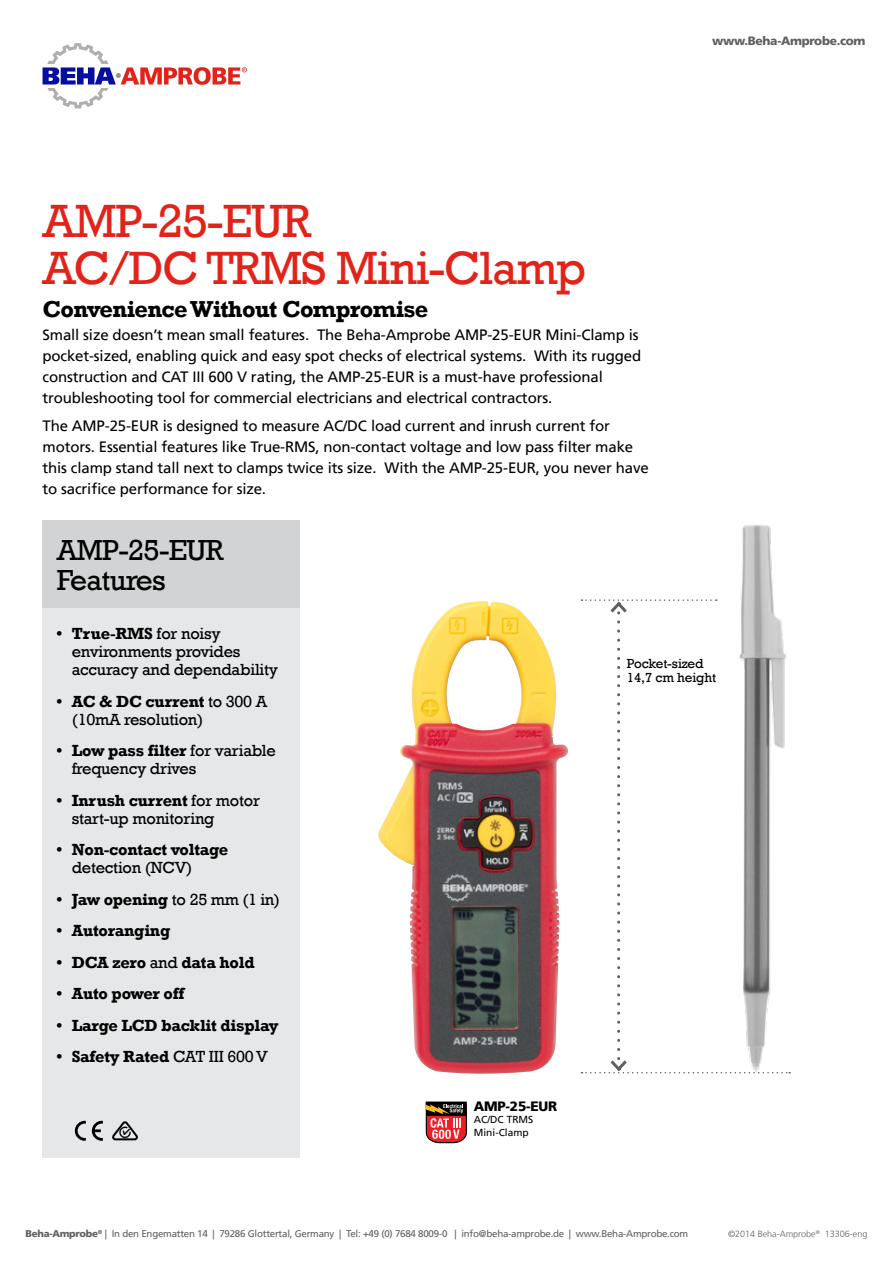
<style>
.page{position:relative;width:893px;height:1263px;background:#fff}
.page>*{position:absolute;margin:0;border:0;box-sizing:border-box;transform-origin:0 0}
.t1{font:47.85px/47.8px "Rockwell";letter-spacing:-.025em;color:#e2231a}
.t2{font:29.7px/29.7px "Rockwell";letter-spacing:-.025em;color:#000}
.t3{font:700 23.7px "Rockwell";letter-spacing:-.025em;color:#000}
.t4{font:16.5px/18px "Rockwell";letter-spacing:-.015em;color:#000}
.t5{font:700 16.5px "Rockwell";letter-spacing:-.015em;color:#000}
.t6{font:15px/21px "Frutiger LT";letter-spacing:-.01em;color:#000}
.t7{font:13.5px/14.2px "Rockwell";letter-spacing:-.01em;color:#000}
.t8{font:900 13.5px "Frutiger LT";letter-spacing:-.015em;color:#000}
.t9{font:900 12px "Frutiger LT";letter-spacing:-.025em;color:#5f6062}
.t10{font:10.2px/12.1px "Frutiger LT";color:#000}
.t11{font:9.75px "Frutiger LT";letter-spacing:-.025em;color:#5f6062}
.t12{font:300 9px "Frutiger LT";color:#5f6062}
.s1{font-weight:700}
.s2{font-weight:400}
.s3{font-weight:900}
</style>
<div class="page">
<svg style="left:43px;top:43px;width:204px;height:66px"></svg>
<svg style="left:426px;top:1101px;width:41px;height:42px;background:#a7524c"></svg>
<img style="left:721px;top:525px;width:70px;height:549px">
<div style="left:43px;top:520px;width:257px;height:638px;background:#e6e7e8"></div>
<div style="left:43px;top:520px;width:257px;height:88px;background:#d1d3d4"></div>
<svg style="left:75px;top:1121px;width:11px;height:20px"></svg>
<svg style="left:92px;top:1121px;width:11px;height:20px"></svg>
<svg style="left:112px;top:1121px;width:26px;height:19px"></svg>
<img style="left:378px;top:609px;width:190px;height:465px">
<svg style="left:581px;top:599px;width:209px;height:474px"></svg>
<h1 class="t1" style="left:43px;top:197px;width:545px">AMP-25-EUR<br>AC/DC TRMS Mini-Clamp</h1>
<h3 class="t3" style="left:43px;top:295px;width:387px">Convenience Without Compromise</h3>
<p class="t6" style="left:43px;top:325px;width:600px">Small size doesn’t mean small features. The Beha-Amprobe AMP-25-EUR Mini-Clamp is pocket-sized, enabling quick and easy spot checks of electrical systems. With its rugged construction and CAT III 600 V rating, the AMP-25-EUR is a must-have professional troubleshooting tool for commercial electricians and electrical contractors.</p>
<p class="t6" style="left:43px;top:415px;width:608px">The AMP-25-EUR is designed to measure AC/DC load current and inrush current for motors. Essential features like True-RMS, non-contact voltage and low pass filter make this clamp stand tall next to clamps twice its size. With the AMP-25-EUR, you never have to sacrifice performance for size.</p>
<p class="t9" style="left:712px;top:33px;width:155px">www.Beha-Amprobe.com</p>
<h2 class="t2" style="left:57px;top:535px;width:168px">AMP-25-EUR<br>Features</h2>
<p class="t4" style="left:72px;top:625px;width:208px;text-indent:-15px"><span class="s1">• True-RMS</span> for noisy environments provides accuracy and dependability</p>
<p class="t4" style="left:72px;top:692px;width:197px;text-indent:-15px"><span class="s1">• AC &amp; DC current</span> to 300 A (10mA resolution)</p>
<p class="t4" style="left:72px;top:742px;width:206px;text-indent:-15px"><span class="s1">• Low pass filter</span> for variable frequency drives</p>
<p class="t4" style="left:72px;top:791px;width:190px;text-indent:-15px"><span class="s1">• Inrush current</span> for motor start-up monitoring</p>
<p class="t5" style="left:56px;top:840px;width:173px">• Non-contact voltage</p>
<p class="t4" style="left:72px;top:859px;width:122px">detection (NCV)</p>
<p class="t5" style="left:56px;top:889px;width:225px">• Jaw opening <span class="s2">to 25 mm (1 in)</span></p>
<p class="t5" style="left:56px;top:921px;width:115px">• Autoranging</p>
<p class="t5" style="left:56px;top:952px;width:200px">• DCA zero <span class="s2">and</span> data hold</p>
<p class="t5" style="left:56px;top:984px;width:129px">• Auto power off</p>
<p class="t5" style="left:56px;top:1015px;width:224px">• Large LCD backlit display</p>
<p class="t5" style="left:56px;top:1047px;width:213px">• Safety Rated <span class="s2">CAT III 600 V</span></p>
<p class="t7" style="left:627px;top:656px;width:91px">Pocket-sized<br>14,7 cm height</p>
<p class="t8" style="left:474px;top:1098px;width:85px">AMP-25-EUR</p>
<p class="t10" style="left:474px;top:1114px;width:61px">AC/DC TRMS<br>Mini-Clamp</p>
<p class="t11" style="left:26px;top:1228px;width:664px"><span class="s3">Beha-Amprobe</span><sup>®</sup> | In den Engematten 14 | 79286 Glottertal, Germany | Tel: +49 (0) 7684 8009-0 | info@beha-amprobe.de | www.Beha-Amprobe.com</p>
<p class="t12" style="left:825px;top:1229px;width:44px">13306-eng</p>
<p class="t12" style="left:728px;top:1229px;width:93px">©2014 Beha-Amprobe<sup>®</sup></p>
</div>
